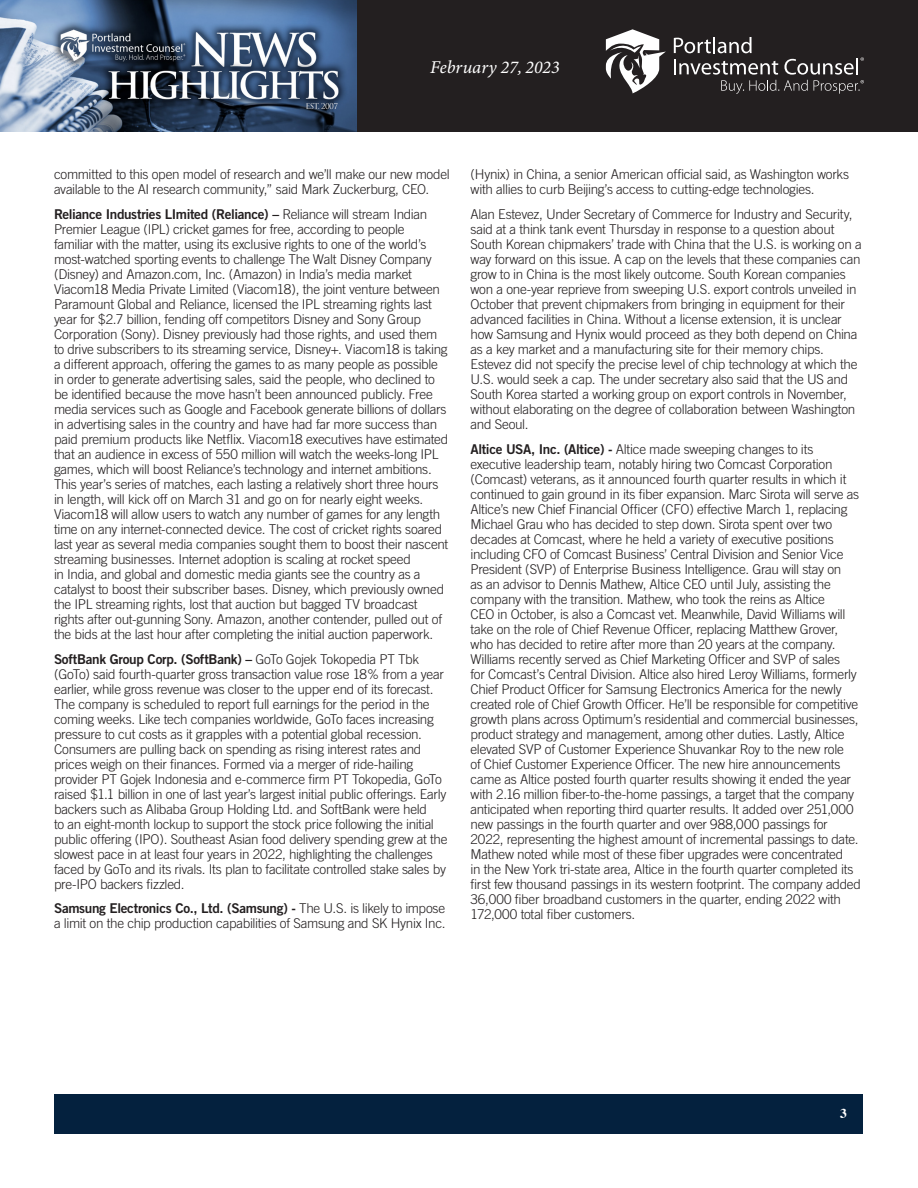
<style>
.page{position:relative;width:918px;height:1188px;background:#fff}
.page>*{position:absolute;margin:0;border:0;box-sizing:border-box;transform-origin:0 0}
.t1{font:italic 18px "Minion Variable Concept";color:#fff}
.Article_-_Body{font:300 13.5px/15px "Trade Gothic";letter-spacing:-.02em;color:#231f20}
.t2{font:700 13.5px "Times";color:#fff}
.s1{font-family:"Trade Gothic Bold Two";font-weight:400}
</style>
<div class="page">
<div style="left:356px;top:0;width:562px;height:132px;background:#231f20"></div>
<img style="left:0;top:0;width:356px;height:132px">
<svg style="left:674px;top:37px;width:190px;height:57px"></svg>
<svg style="left:606px;top:29px;width:60px;height:64px"></svg>
<div style="left:55px;top:1094px;width:808px;height:39px;background:#04213e"></div>
<h1 class="t1" style="left:430px;top:55px;width:131px">February 27, 2023</h1>
<p class="Article_-_Body" style="left:54px;top:167px;width:397px">committed to this open model of research and we’ll make our new model available to the AI research community,” said Mark Zuckerburg, CEO.</p>
<p class="Article_-_Body" style="left:54px;top:206px;width:396px"><span class="s1">Reliance Industries LImited (Reliance) –</span> Reliance will stream Indian Premier League (IPL) cricket games for free, according to people<br>familiar with the matter, using its exclusive rights to one of the world’s most-watched sporting events to challenge The Walt Disney Company (Disney) and Amazon.com, Inc. (Amazon) in India’s media market Viacom18 Media Private Limited (Viacom18), the joint venture between Paramount Global and Reliance, licensed the IPL streaming rights last year for $2.7 billion, fending off competitors Disney and Sony Group Corporation (Sony). Disney previously had those rights, and used them to drive subscribers to its streaming service, Disney+. Viacom18 is taking a different approach, offering the games to as many people as possible in order to generate advertising sales, said the people, who declined to be identified because the move hasn’t been announced publicly. Free media services such as Google and Facebook generate billions of dollars in advertising sales in the country and have had far more success than paid premium products like Netflix. Viacom18 executives have estimated that an audience in excess of 550 million will watch the weeks-long IPL games, which will boost Reliance’s technology and internet ambitions.<br>This year’s series of matches, each lasting a relatively short three hours in length, will kick off on March 31 and go on for nearly eight weeks.<br>Viacom18 will allow users to watch any number of games for any length time on any internet-connected device. The cost of cricket rights soared last year as several media companies sought them to boost their nascent streaming businesses. Internet adoption is scaling at rocket speed<br>in India, and global and domestic media giants see the country as a catalyst to boost their subscriber bases. Disney, which previously owned the IPL streaming rights, lost that auction but bagged TV broadcast rights after out-gunning Sony. Amazon, another contender, pulled out of the bids at the last hour after completing the initial auction paperwork.</p>
<p class="Article_-_Body" style="left:54px;top:651px;width:395px"><span class="s1">SoftBank Group Corp. (SoftBank) –</span> GoTo Gojek Tokopedia PT Tbk (GoTo) said fourth-quarter gross transaction value rose 18% from a year earlier, while gross revenue was closer to the upper end of its forecast.<br>The company is scheduled to report full earnings for the period in the coming weeks. Like tech companies worldwide, GoTo faces increasing pressure to cut costs as it grapples with a potential global recession.<br>Consumers are pulling back on spending as rising interest rates and prices weigh on their finances. Formed via a merger of ride-hailing provider PT Gojek Indonesia and e-commerce firm PT Tokopedia, GoTo raised $1.1 billion in one of last year’s largest initial public offerings. Early backers such as Alibaba Group Holding Ltd. and SoftBank were held<br>to an eight-month lockup to support the stock price following the initial public offering (IPO). Southeast Asian food delivery spending grew at the slowest pace in at least four years in 2022, highlighting the challenges faced by GoTo and its rivals. Its plan to facilitate controlled stake sales by pre-IPO backers fizzled.</p>
<p class="Article_-_Body" style="left:54px;top:901px;width:393px"><span class="s1">Samsung Electronics Co., Ltd. (Samsung) -</span> The U.S. is likely to impose a limit on the chip production capabilities of Samsung and SK Hynix Inc.</p>
<p class="Article_-_Body" style="left:471px;top:167px;width:380px">(Hynix) in China, a senior American official said, as Washington works with allies to curb Beijing’s access to cutting-edge technologies.</p>
<p class="Article_-_Body" style="left:471px;top:206px;width:393px">Alan Estevez, Under Secretary of Commerce for Industry and Security, said at a think tank event Thursday in response to a question about South Korean chipmakers’ trade with China that the U.S. is working on a way forward on this issue. A cap on the levels that these companies can grow to in China is the most likely outcome. South Korean companies won a one-year reprieve from sweeping U.S. export controls unveiled in October that prevent chipmakers from bringing in equipment for their advanced facilities in China. Without a license extension, it is unclear how Samsung and Hynix would proceed as they both depend on China as a key market and a manufacturing site for their memory chips.<br>Estevez did not specify the precise level of chip technology at which the U.S. would seek a cap. The under secretary also said that the US and South Korea started a working group on export controls in November, without elaborating on the degree of collaboration between Washington and Seoul.</p>
<p class="Article_-_Body" style="left:471px;top:441px;width:392px"><span class="s1">Altice USA, Inc. (Altice) -</span> Altice made sweeping changes to its executive leadership team, notably hiring two Comcast Corporation (Comcast) veterans, as it announced fourth quarter results in which it continued to gain ground in its fiber expansion. Marc Sirota will serve as Altice’s new Chief Financial Officer (CFO) effective March 1, replacing Michael Grau who has decided to step down. Sirota spent over two decades at Comcast, where he held a variety of executive positions including CFO of Comcast Business’ Central Division and Senior Vice President (SVP) of Enterprise Business Intelligence. Grau will stay on<br>as an advisor to Dennis Mathew, Altice CEO until July, assisting the company with the transition. Mathew, who took the reins as Altice<br>CEO in October, is also a Comcast vet. Meanwhile, David Williams will take on the role of Chief Revenue Officer, replacing Matthew Grover, who has decided to retire after more than 20 years at the company.<br>Williams recently served as Chief Marketing Officer and SVP of sales<br>for Comcast’s Central Division. Altice also hired Leroy Williams, formerly Chief Product Officer for Samsung Electronics America for the newly created role of Chief Growth Officer. He’ll be responsible for competitive growth plans across Optimum’s residential and commercial businesses, product strategy and management, among other duties. Lastly, Altice elevated SVP of Customer Experience Shuvankar Roy to the new role<br>of Chief Customer Experience Officer. The new hire announcements came as Altice posted fourth quarter results showing it ended the year with 2.16 million fiber-to-the-home passings, a target that the company anticipated when reporting third quarter results. It added over 251,000 new passings in the fourth quarter and over 988,000 passings for 2022, representing the highest amount of incremental passings to date.<br>Mathew noted while most of these fiber upgrades were concentrated<br>in the New York tri-state area, Altice in the fourth quarter completed its first few thousand passings in its western footprint. The company added 36,000 fiber broadband customers in the quarter, ending 2022 with 172,000 total fiber customers.</p>
<p class="t2" style="left:840px;top:1100px;width:8px">3</p>
</div>
